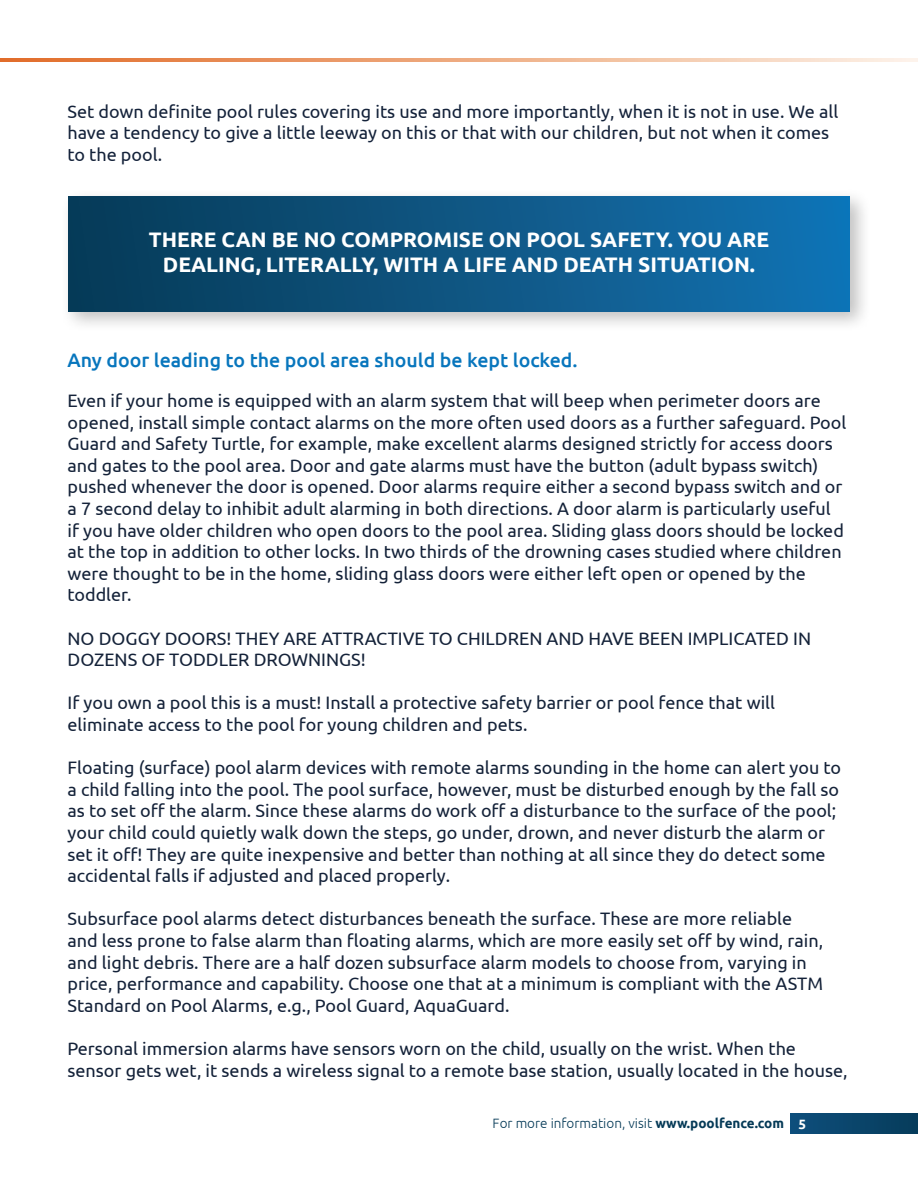
<style>
.page{position:relative;width:918px;height:1188px;background:#fff}
.page>*{position:absolute;margin:0;border:0;box-sizing:border-box;transform-origin:0 0}
.t1{font:700 21px/25.2px "Ubuntu";color:#fff;text-align:center}
.t2{font:500 19.5px "Ubuntu";color:#0876bd}
.t3{font:18px/21.6px "Ubuntu";color:#142239}
.t4{font:18px/21.6px "Ubuntu";color:#14223a}
.t5{font:300 13.5px "Ubuntu";color:#053a57}
.s1{font-weight:700}
.s2{font-weight:700;color:#fff}
</style>
<div class="page">
<div style="left:791px;top:1114px;width:127px;height:20px;background:linear-gradient(to right,#0e4e7c,#063c5b)"></div>
<svg style="left:0;top:58px;width:918px;height:4px;background:#eeac84"></svg>
<div style="left:60px;top:188px;width:812px;height:145px;background:#000;opacity:.25"></div>
<div style="left:68px;top:197px;width:782px;height:114px;background:linear-gradient(to right,#083955,#1373b4)"></div>
<p class="t4" style="left:68px;top:100px;width:772px">Set down definite pool rules covering its use and more importantly, when it is not in use. We all have a tendency to give a little leeway on this or that with our children, but not when it comes to the pool.</p>
<p class="t1" style="left:149px;top:227px;width:622px">THERE CAN BE NO COMPROMISE ON POOL SAFETY. YOU ARE<br>DEALING, LITERALLY, WITH A LIFE AND DEATH SITUATION.</p>
<p class="t2" style="left:68px;top:348px;width:512px">Any door leading to the pool area should be kept locked.</p>
<p class="t3" style="left:68px;top:389px;width:780px">Even if your home is equipped with an alarm system that will beep when perimeter doors are opened, install simple contact alarms on the more often used doors as a further safeguard. Pool Guard and Safety Turtle, for example, make excellent alarms designed strictly for access doors and gates to the pool area. Door and gate alarms must have the button (adult bypass switch) pushed whenever the door is opened. Door alarms require either a second bypass switch and or a 7 second delay to inhibit adult alarming in both directions. A door alarm is particularly useful if you have older children who open doors to the pool area. Sliding glass doors should be locked at the top in addition to other locks. In two thirds of the drowning cases studied where children were thought to be in the home, sliding glass doors were either left open or opened by the toddler.</p>
<p class="t3" style="left:68px;top:627px;width:745px">NO DOGGY DOORS! THEY ARE ATTRACTIVE TO CHILDREN AND HAVE BEEN IMPLICATED IN<br>DOZENS OF TODDLER DROWNINGS!</p>
<p class="t3" style="left:68px;top:692px;width:709px">If you own a pool this is a must! Install a protective safety barrier or pool fence that will eliminate access to the pool for young children and pets.</p>
<p class="t3" style="left:68px;top:756px;width:775px">Floating (surface) pool alarm devices with remote alarms sounding in the home can alert you to a child falling into the pool. The pool surface, however, must be disturbed enough by the fall so as to set off the alarm. Since these alarms do work off a disturbance to the surface of the pool; your child could quietly walk down the steps, go under, drown, and never disturb the alarm or set it off! They are quite inexpensive and better than nothing at all since they do detect some accidental falls if adjusted and placed properly.</p>
<p class="t3" style="left:68px;top:908px;width:757px">Subsurface pool alarms detect disturbances beneath the surface. These are more reliable and less prone to false alarm than floating alarms, which are more easily set off by wind, rain, and light debris. There are a half dozen subsurface alarm models to choose from, varying in price, performance and capability. Choose one that at a minimum is compliant with the ASTM Standard on Pool Alarms, e.g., Pool Guard, AquaGuard.</p>
<p class="t3" style="left:68px;top:1037px;width:782px">Personal immersion alarms have sensors worn on the child, usually on the wrist. When the sensor gets wet, it sends a wireless signal to a remote base station, usually located in the house,</p>
<p class="t5" style="left:493px;top:1115px;width:315px">For more information, visit <span class="s1">www.poolfence.com</span> <span class="s2">5</span></p>
</div>
